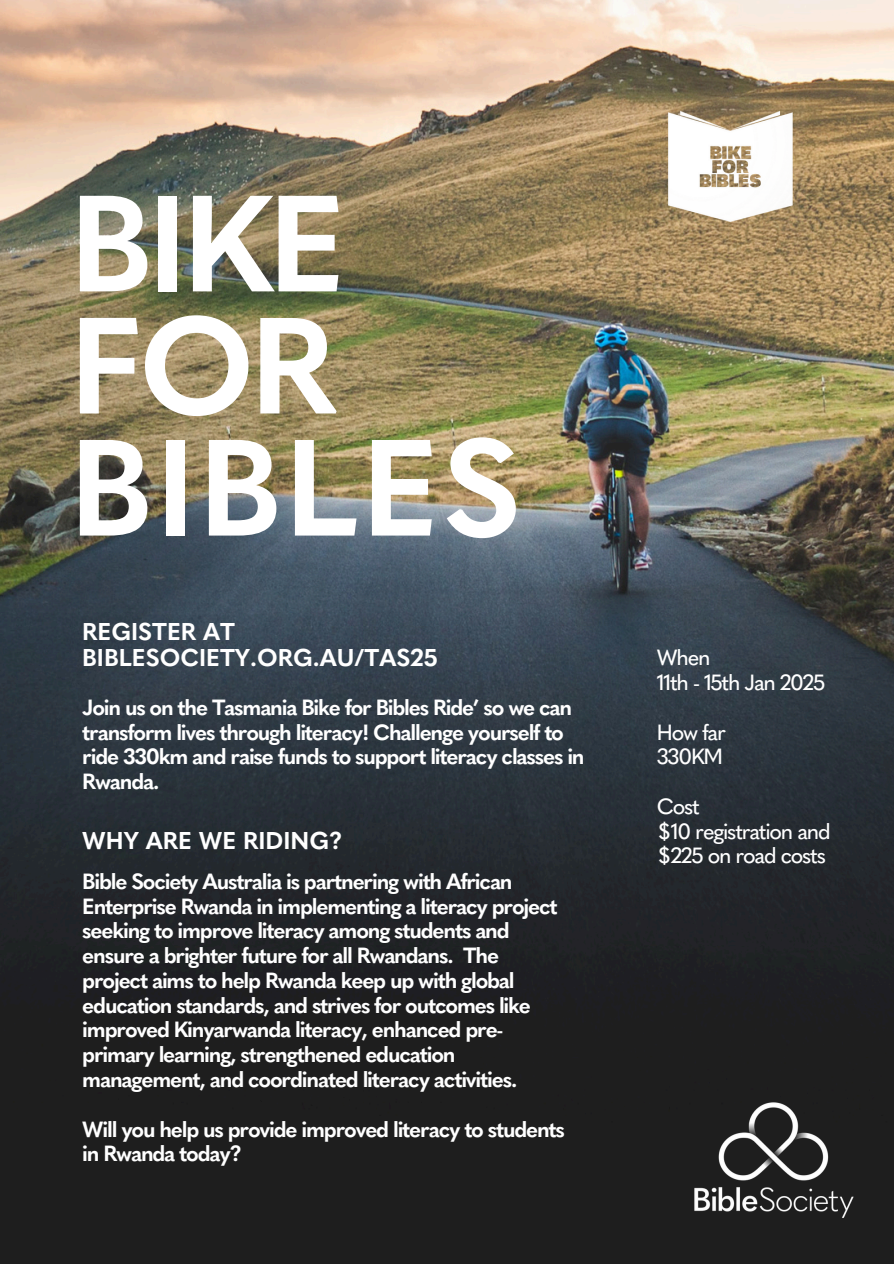
<style>
.page{position:relative;width:894px;height:1264px;background:#fff}
.page>*{position:absolute;margin:0;border:0;box-sizing:border-box;transform-origin:0 0}
.t1{font:700 135px/122.1px "Quasimoda";letter-spacing:-.005em;color:#fff}
.t2{font:700 24px/25.8px "Quasimoda";color:#fff}
.t3{font:700 21.75px/24.8px "Quasimoda";letter-spacing:-.055em;color:#fff}
.t4{font:500 21.75px/24.8px "Quasimoda";letter-spacing:-.055em;color:#fff}
</style>
<div class="page">
<img style="left:0;top:0;width:893px;height:1263px">
<img style="left:656px;top:97px;width:148px;height:134px">
<img style="left:656px;top:1078px;width:233px;height:167px">
<p class="t1" style="left:69px;top:184px;width:453px">BIKE<br>FOR<br>BIBLES</p>
<p class="t2" style="left:82px;top:619px;width:357px">REGISTER AT<br>BIBLESOCIETY.ORG.AU/TAS25</p>
<p class="t3" style="left:82px;top:695px;width:503px">Join us on the Tasmania Bike for Bibles Ride’ so we can transform lives through literacy! Challenge yourself to ride 330km and raise funds to support literacy classes in Rwanda.</p>
<p class="t2" style="left:82px;top:828px;width:261px">WHY ARE WE RIDING?</p>
<p class="t3" style="left:82px;top:869px;width:477px">Bible Society Australia is partnering with African Enterprise Rwanda in implementing a literacy project seeking to improve literacy among students and ensure a brighter future for all Rwandans. The project aims to help Rwanda keep up with global education standards, and strives for outcomes like improved Kinyarwanda literacy, enhanced pre&shy;primary learning, strengthened education management, and coordinated literacy activities.</p>
<p class="t3" style="left:82px;top:1116px;width:484px">Will you help us provide improved literacy to students in Rwanda today?</p>
<p class="t4" style="left:656px;top:645px;width:55px">When</p>
<p class="t4" style="left:656px;top:670px;width:170px">11th - 15th Jan 2025</p>
<p class="t4" style="left:656px;top:719px;width:70px">How far</p>
<p class="t4" style="left:656px;top:744px;width:68px">330KM</p>
<p class="t4" style="left:656px;top:794px;width:44px">Cost</p>
<p class="t4" style="left:656px;top:818px;width:175px">$10 registration and $225 on road costs</p>
</div>
